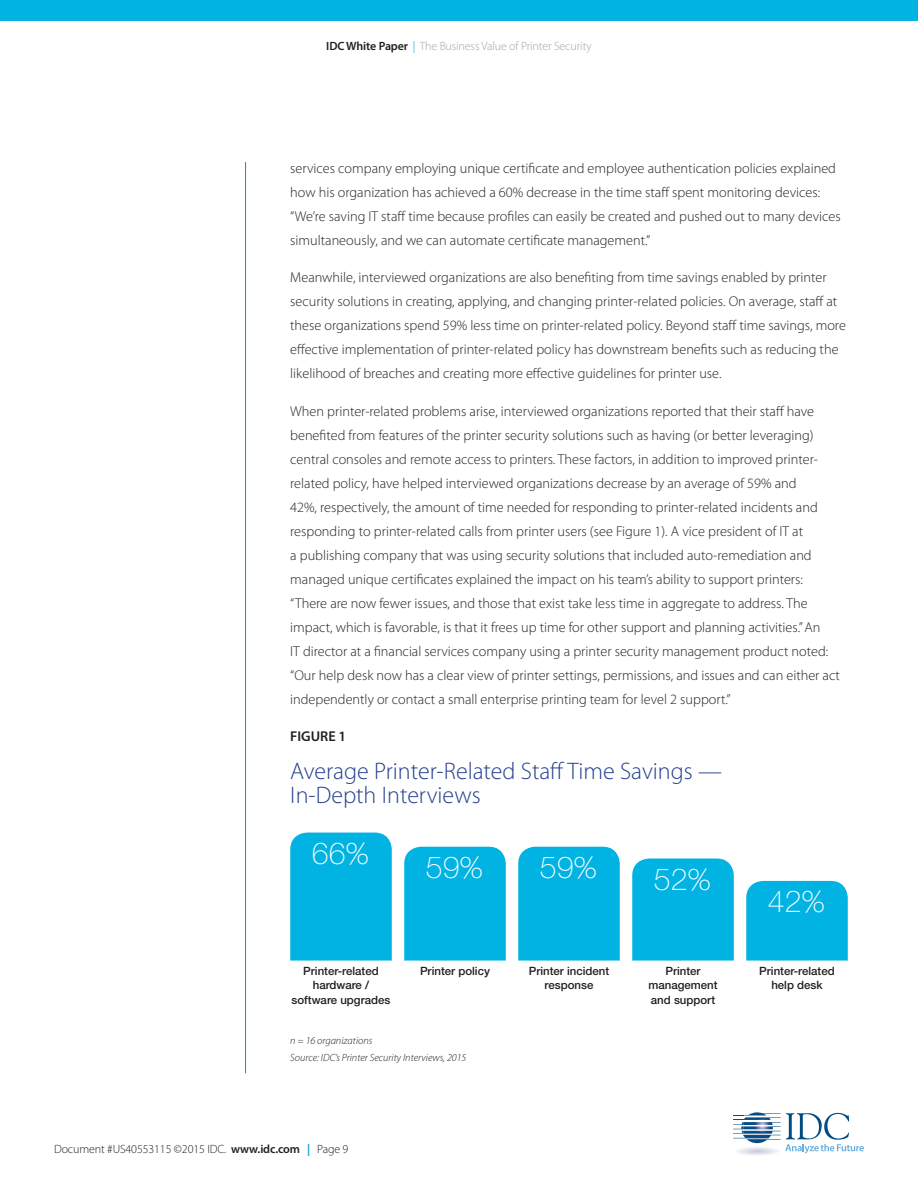
<style>
.page{position:relative;width:918px;height:1188px;background:#fff}
.page>*{position:absolute;margin:0;border:0;box-sizing:border-box;transform-origin:0 0}
.t1{font:100 30.3px "Helvetica Neue";color:#fff}
.t2{font:300 24px/24px "Myriad Pro";color:#253f8e}
.t3{font:300 14.25px/24px "Myriad Pro";color:#231f20}
.t4{font:600 14.25px "Myriad Pro";color:#231f20}
.t5{font:300 12px "Myriad Pro";letter-spacing:-.01em;color:#a1a3a6}
.t6{font:300 12px "Myriad Pro";letter-spacing:-.01em;color:#231f20}
.t7{font:500 11.4px/14.1px "Helvetica Neue";color:#231f20;text-align:center}
.t8{font:italic 300 10.5px/16.5px "Myriad Pro";color:#231f20}
.s1{font-weight:600;color:#231f20}
.s2{color:#0092d3}
.s3{font-weight:600}
.s4{font-weight:600;color:#0092d3}
</style>
<div class="page">
<svg style="left:733px;top:1113px;width:131px;height:42px"></svg>
<hr style="left:245px;top:162px;width:1px;height:911px;background:#0092d3">
<div style="left:0;top:0;width:918px;height:21px;background:#00b3e3"></div>
<div style="left:290px;top:833px;width:102px;height:128px;background:#00b3e3"></div>
<div style="left:404px;top:847px;width:102px;height:114px;background:#00b3e3"></div>
<div style="left:518px;top:847px;width:102px;height:114px;background:#00b3e3"></div>
<div style="left:632px;top:859px;width:102px;height:102px;background:#00b3e3"></div>
<div style="left:746px;top:881px;width:102px;height:80px;background:#00b3e3"></div>
<p class="t5" style="left:326px;top:39px;width:267px"><span class="s1">IDC White Paper</span> <span class="s2">|</span> The Business Value of Printer Security</p>
<p class="t3" style="left:290px;top:156px;width:552px">services company employing unique certificate and employee authentication policies explained how his organization has achieved a 60% decrease in the time staff spent monitoring devices: “We’re saving IT staff time because profiles can easily be created and pushed out to many devices simultaneously, and we can automate certificate management.”</p>
<p class="t3" style="left:290px;top:265px;width:557px">Meanwhile, interviewed organizations are also benefiting from time savings enabled by printer security solutions in creating, applying, and changing printer-related policies. On average, staff at these organizations spend 59% less time on printer-related policy. Beyond staff time savings, more effective implementation of printer-related policy has downstream benefits such as reducing the likelihood of breaches and creating more effective guidelines for printer use.</p>
<p class="t3" style="left:290px;top:399px;width:551px">When printer-related problems arise, interviewed organizations reported that their staff have benefited from features of the printer security solutions such as having (or better leveraging) central consoles and remote access to printers. These factors, in addition to improved printer&shy;related policy, have helped interviewed organizations decrease by an average of 59% and<br>42%, respectively, the amount of time needed for responding to printer-related incidents and responding to printer-related calls from printer users (see Figure 1). A vice president of IT at<br>a publishing company that was using security solutions that included auto-remediation and managed unique certificates explained the impact on his team’s ability to support printers: “There are now fewer issues, and those that exist take less time in aggregate to address. The impact, which is favorable, is that it frees up time for other support and planning activities.” An<br>IT director at a financial services company using a printer security management product noted: “Our help desk now has a clear view of printer settings, permissions, and issues and can either act independently or contact a small enterprise printing team for level 2 support.”</p>
<p class="t4" style="left:290px;top:727px;width:58px">FIGURE 1</p>
<p class="t2" style="left:290px;top:758px;width:433px">Average Printer-Related Staff Time Savings —<br>In-Depth Interviews</p>
<p class="t1" style="left:312px;top:836px;width:59px">66%</p>
<p class="t1" style="left:426px;top:850px;width:59px">59%</p>
<p class="t1" style="left:540px;top:850px;width:59px">59%</p>
<p class="t1" style="left:654px;top:862px;width:59px">52%</p>
<p class="t1" style="left:768px;top:884px;width:59px">42%</p>
<p class="t7" style="left:292px;top:964px;width:100px">Printer-related hardware / software upgrades</p>
<p class="t7" style="left:420px;top:964px;width:71px">Printer policy</p>
<p class="t7" style="left:529px;top:964px;width:82px">Printer incident response</p>
<p class="t7" style="left:648px;top:964px;width:71px">Printer management and support</p>
<p class="t7" style="left:759px;top:964px;width:77px">Printer-related help desk</p>
<p class="t8" style="left:290px;top:1032px;width:178px">n = 16 organizations<br>Source: IDC’s Printer Security Interviews, 2015</p>
<p class="t6" style="left:54px;top:1141px;width:296px">Document #US40553115 ©2015 IDC. <span class="s3">www.idc.com</span> <span class="s4">|</span> Page 9</p>
</div>
